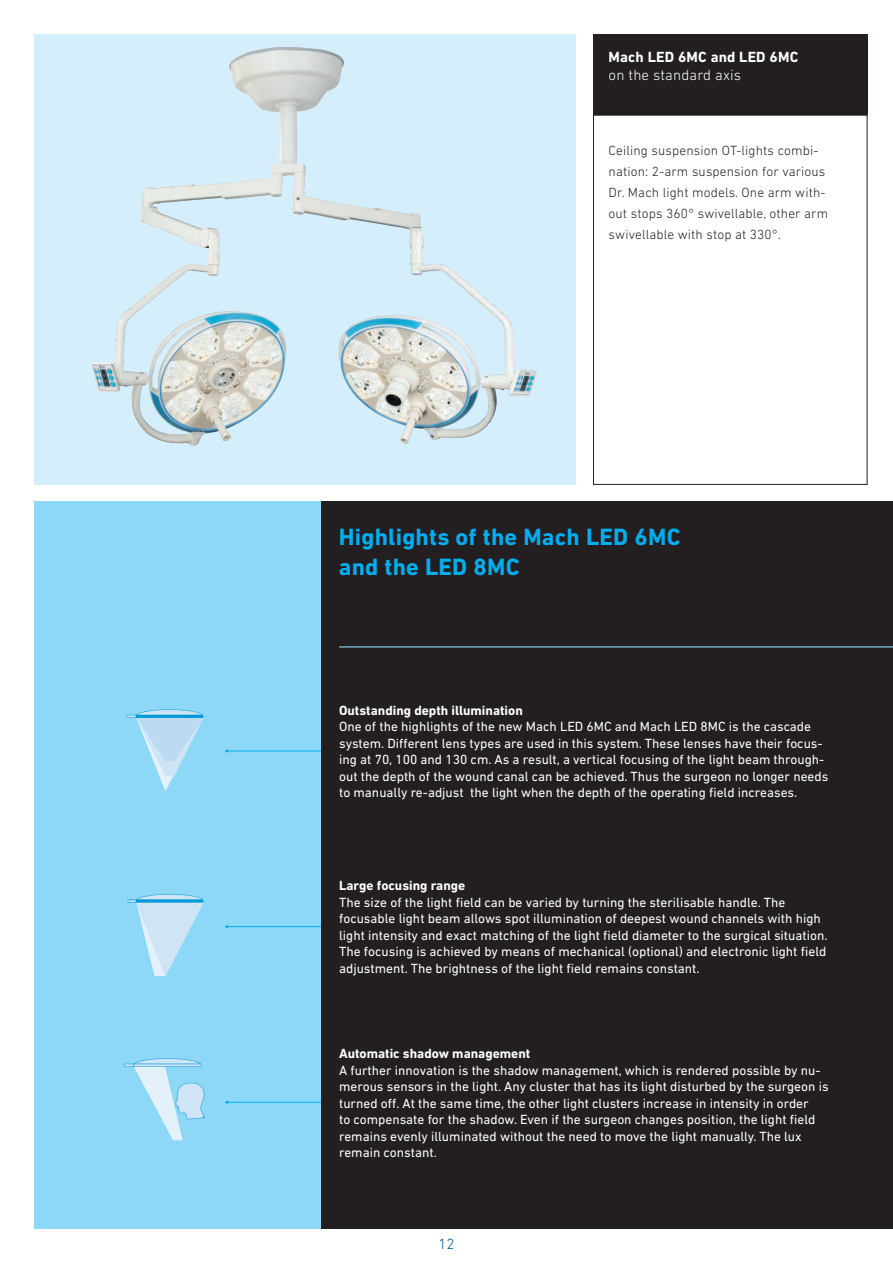
<style>
.page{position:relative;width:893px;height:1263px;background:#fff}
.page>*{position:absolute;margin:0;border:0;box-sizing:border-box;transform-origin:0 0}
.Rubrik_bold_16_20_li{font:700 24px "DIN Next LT Pro";letter-spacing:.01em;color:#00aeef}
.Rubrik_bold_16_20_li-2{font:700 15px "DIN Next LT Pro";letter-spacing:.01em;color:#fff}
.Rubrik_bold_16_20_li-3{font:300 15px "DIN Next LT Pro";letter-spacing:.01em;color:#fff}
.t1{font:300 15px "DIN Next LT Pro";color:#005484}
.t2{font:13.5px/16.5px "DIN Next LT Pro";color:#fff}
.Rubrik_bold_16_20_li-4{font:300 13.5px/21px "DIN Next LT Pro";letter-spacing:.01em;color:#231f20}
.t3{font:700 13.5px "DIN Next LT Pro";color:#fff}
</style>
<div class="page">
<div style="left:34px;top:502px;width:288px;height:727px;background:#8dd7f7"></div>
<hr style="left:227px;top:751px;width:105px;height:1px;background:#00aeef">
<hr style="left:227px;top:926px;width:105px;height:1px;background:#00aeef">
<hr style="left:227px;top:1102px;width:105px;height:1px;background:#00aeef">
<div style="left:322px;top:502px;width:571px;height:727px;background:#231f20"></div>
<svg style="left:127px;top:709px;width:76px;height:82px"></svg>
<svg style="left:127px;top:894px;width:76px;height:82px"></svg>
<svg style="left:124px;top:1058px;width:80px;height:82px"></svg>
<div style="left:34px;top:34px;width:541px;height:451px;background:#d4effb"></div>
<img style="left:92px;top:47px;width:445px;height:399px">
<div style="left:593px;top:115px;width:274px;height:370px;border:1px solid #231f20"></div>
<div style="left:593px;top:34px;width:274px;height:81px;background:#231f20"></div>
<hr style="left:339px;top:646px;width:554px;height:1px;background:#8dd7f7">
<p class="Rubrik_bold_16_20_li-2" style="left:609px;top:48px;width:191px">Mach LED 6MC and LED 6MC</p>
<p class="Rubrik_bold_16_20_li-3" style="left:609px;top:67px;width:134px">on the standard axis</p>
<p class="Rubrik_bold_16_20_li-4" style="left:609px;top:140px;width:221px">Ceiling suspension OT-lights combi&shy;nation: 2-arm suspension for various Dr. Mach light models. One arm with&shy;out stops 360° swivellable, other arm swivellable with stop at 330°.</p>
<p class="Rubrik_bold_16_20_li" style="left:339px;top:523px;width:343px">Highlights of the Mach LED 6MC</p>
<p class="Rubrik_bold_16_20_li" style="left:339px;top:553px;width:182px">and the LED 8MC</p>
<p class="t3" style="left:339px;top:702px;width:185px">Outstanding depth illumination</p>
<p class="t2" style="left:339px;top:718px;width:491px">One of the highlights of the new Mach LED 6MC and Mach LED 8MC is the cascade system. Different lens types are used in this system. These lenses have their focus&shy;ing at 70, 100 and 130 cm. As a result, a vertical focusing of the light beam through&shy;out the depth of the wound canal can be achieved. Thus the surgeon no longer needs to manually re-adjust the light when the depth of the operating field increases.</p>
<p class="t3" style="left:339px;top:878px;width:128px">Large focusing range</p>
<p class="t2" style="left:339px;top:894px;width:490px">The size of the light field can be varied by turning the sterilisable handle. The focusable light beam allows spot illumination of deepest wound channels with high light intensity and exact matching of the light field diameter to the surgical situation.<br>The focusing is achieved by means of mechanical (optional) and electronic light field adjustment. The brightness of the light field remains constant.</p>
<p class="t3" style="left:339px;top:1046px;width:193px">Automatic shadow management</p>
<p class="t2" style="left:339px;top:1062px;width:491px">A further innovation is the shadow management, which is rendered possible by nu&shy;merous sensors in the light. Any cluster that has its light disturbed by the surgeon is turned off. At the same time, the other light clusters increase in intensity in order</p>
<p class="t2" style="left:339px;top:1111px;width:478px">to compensate for the shadow. Even if the surgeon changes position, the light field remains evenly illuminated without the need to move the light manually. The lux remain constant.</p>
<p class="t1" style="left:438px;top:1235px;width:17px">12</p>
</div>
